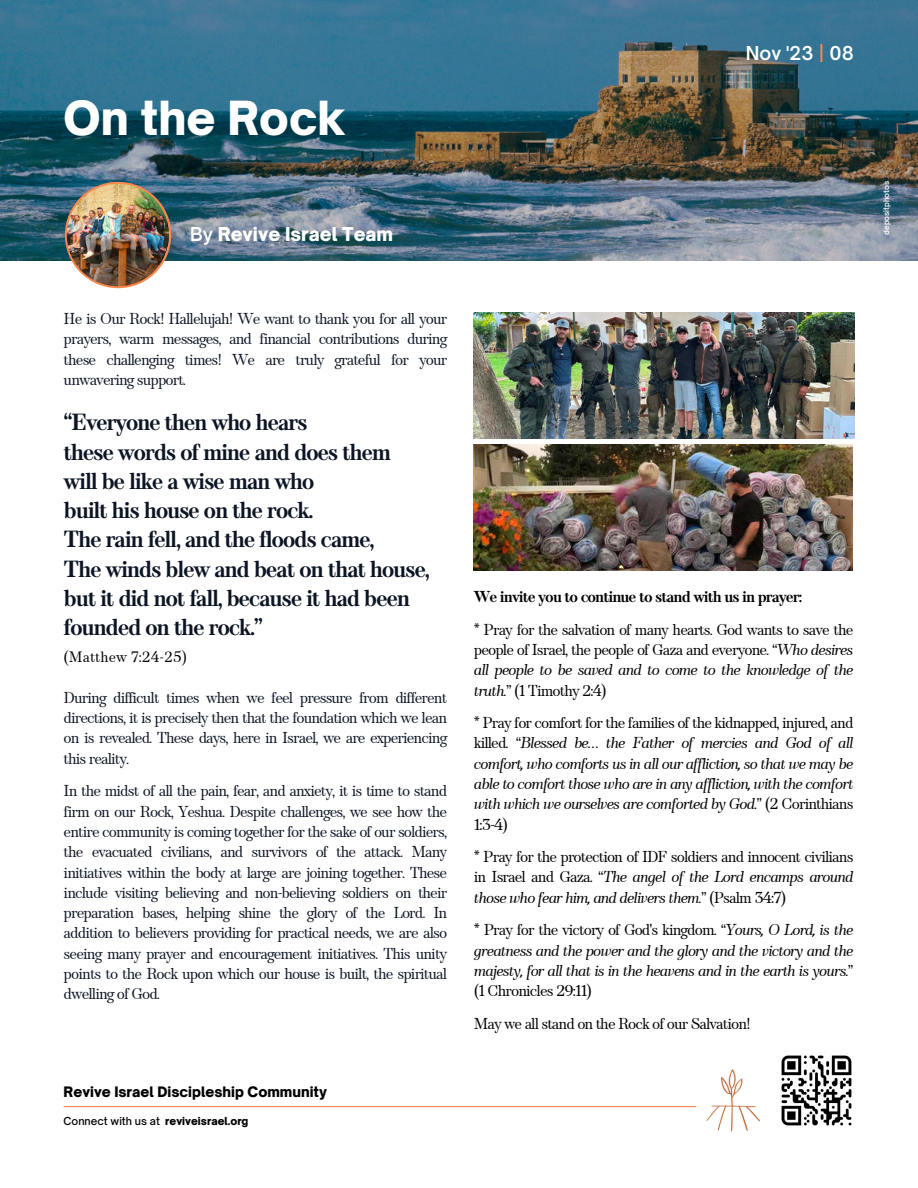
<style>
.page{position:relative;width:918px;height:1188px;background:#fff}
.page>*{position:absolute;margin:0;border:0;box-sizing:border-box;transform-origin:0 0}
.t1{font:900 45px "Open Sauce One";color:#fff}
.t2{font:700 23.25px "TT Barrels";letter-spacing:-.06em;color:#0c1524}
.t3{font:900 18.3px "Open Sauce One";color:#fff}
.t4{font:600 18.3px "Open Sauce One";color:#fff}
.t5{font:15.75px/20.2px "TT Barrels";letter-spacing:-.06em;color:#0c1524;text-align:justify}
.t6{font:italic 15.75px/20.2px "TT Barrels";letter-spacing:-.06em;color:#000;text-align:justify}
.t7{font:15.75px/20.2px "TT Barrels";letter-spacing:-.06em;color:#000;text-align:justify}
.t8{font:700 15.75px "TT Barrels";letter-spacing:-.06em;color:#000}
.t9{font:15px "TT Barrels";color:#000}
.t10{font:900 13.8px "Open Sauce One";color:#000}
.t11{font:900 10.5px "Open Sauce One";color:#000}
.t12{font:500 10.5px "Open Sauce One";color:#000}
.t13{font:600 7.5px "Open Sauce One";color:#fff}
.s1{color:#ff864a}
.s2{font-weight:600}
.s3{font-style:italic}
.s4{font-style:normal}
</style>
<div class="page">
<img style="left:0;top:0;width:918px;height:261px">
<img style="left:65px;top:182px;width:106px;height:106px">
<hr style="left:64px;top:1106px;width:632px;height:1px;background:#ff864a">
<svg style="left:781px;top:1055px;width:71px;height:71px"></svg>
<img style="left:706px;top:1069px;width:54px;height:63px">
<img style="left:474px;top:313px;width:380px;height:126px">
<img style="left:474px;top:445px;width:379px;height:126px">
<p class="t1" style="left:64px;top:90px;width:283px">On the Rock</p>
<p class="t4" style="left:746px;top:42px;width:110px">Nov '23 <span class="s1">|</span> 08</p>
<p class="t3" style="left:190px;top:223px;width:205px"><span class="s2">By</span> Revive Israel Team</p>
<p class="t5" style="left:64px;top:310px;width:385px">He is Our Rock! Hallelujah! We want to thank you for all your prayers, warm messages, and financial contributions during these challenging times! We are truly grateful for your unwavering support.</p>
<p class="t2" style="left:64px;top:409px;width:245px">“Everyone then who hears</p>
<p class="t2" style="left:64px;top:439px;width:329px">these words of mine and does them</p>
<p class="t2" style="left:64px;top:468px;width:253px">will be like a wise man who</p>
<p class="t2" style="left:64px;top:497px;width:251px">built his house on the rock.</p>
<p class="t2" style="left:64px;top:526px;width:313px">The rain fell, and the floods came,</p>
<p class="t2" style="left:64px;top:556px;width:368px">The winds blew and beat on that house,</p>
<p class="t2" style="left:64px;top:585px;width:348px">but it did not fall, because it had been</p>
<p class="t2" style="left:64px;top:614px;width:201px">founded on the rock.”</p>
<p class="t9" style="left:64px;top:649px;width:125px">(Matthew 7:24-25)</p>
<p class="t5" style="left:64px;top:688px;width:385px">During difficult times when we feel pressure from different directions, it is precisely then that the foundation which we lean on is revealed. These days, here in Israel, we are experiencing this reality.</p>
<p class="t5" style="left:64px;top:782px;width:385px">In the midst of all the pain, fear, and anxiety, it is time to stand firm on our Rock, Yeshua. Despite challenges, we see how the entire community is coming together for the sake of our soldiers, the evacuated civilians, and survivors of the attack. Many initiatives within the body at large are joining together. These include visiting believing and non-believing soldiers on their preparation bases, helping shine the glory of the Lord. In addition to believers providing for practical needs, we are also seeing many prayer and encouragement initiatives. This unity points to the Rock upon which our house is built, the spiritual dwelling of God.</p>
<p class="t10" style="left:64px;top:1083px;width:265px">Revive Israel Discipleship Community</p>
<p class="t12" style="left:64px;top:1115px;width:98px">Connect with us at</p>
<p class="t11" style="left:165px;top:1115px;width:85px">reviveisrael.org</p>
<p class="t8" style="left:474px;top:588px;width:330px">We invite you to continue to stand with us in prayer:</p>
<p class="t7" style="left:474px;top:620px;width:381px">* Pray for the salvation of many hearts. God wants to save the people of Israel, the people of Gaza and everyone. “<span class="s3">Who desires all people to be saved and to come to the knowledge of the truth.</span>” (1 Timothy 2:4)</p>
<p class="t6" style="left:474px;top:714px;width:381px"><span class="s4">* Pray for comfort for the families of the kidnapped, injured, and killed. “</span>Blessed be… the Father of mercies and God of all comfort, who comforts us in all our affliction, so that we may be able to comfort those who are in any affliction, with the comfort with which we ourselves are comforted by God.<span class="s4">” (2 Corinthians 1:3-4)</span></p>
<p class="t7" style="left:474px;top:848px;width:381px">* Pray for the protection of IDF soldiers and innocent civilians in Israel and Gaza. “<span class="s3">The angel of the Lord encamps around those who fear him, and delivers them.</span>” (Psalm 34:7)</p>
<p class="t6" style="left:474px;top:921px;width:381px"><span class="s4">* Pray for the victory of God's kingdom. “</span>Yours, O Lord, is the greatness and the power and the glory and the victory and the majesty, for all that is in the heavens and in the earth is yours.<span class="s4">” (1 Chronicles 29:11)</span></p>
<p class="t7" style="left:474px;top:1014px;width:279px">May we all stand on the Rock of our Salvation!</p>
<p class="t13" style="left:882px;top:235px;width:55px;rotate:-90deg">depositphotos</p>
</div>
